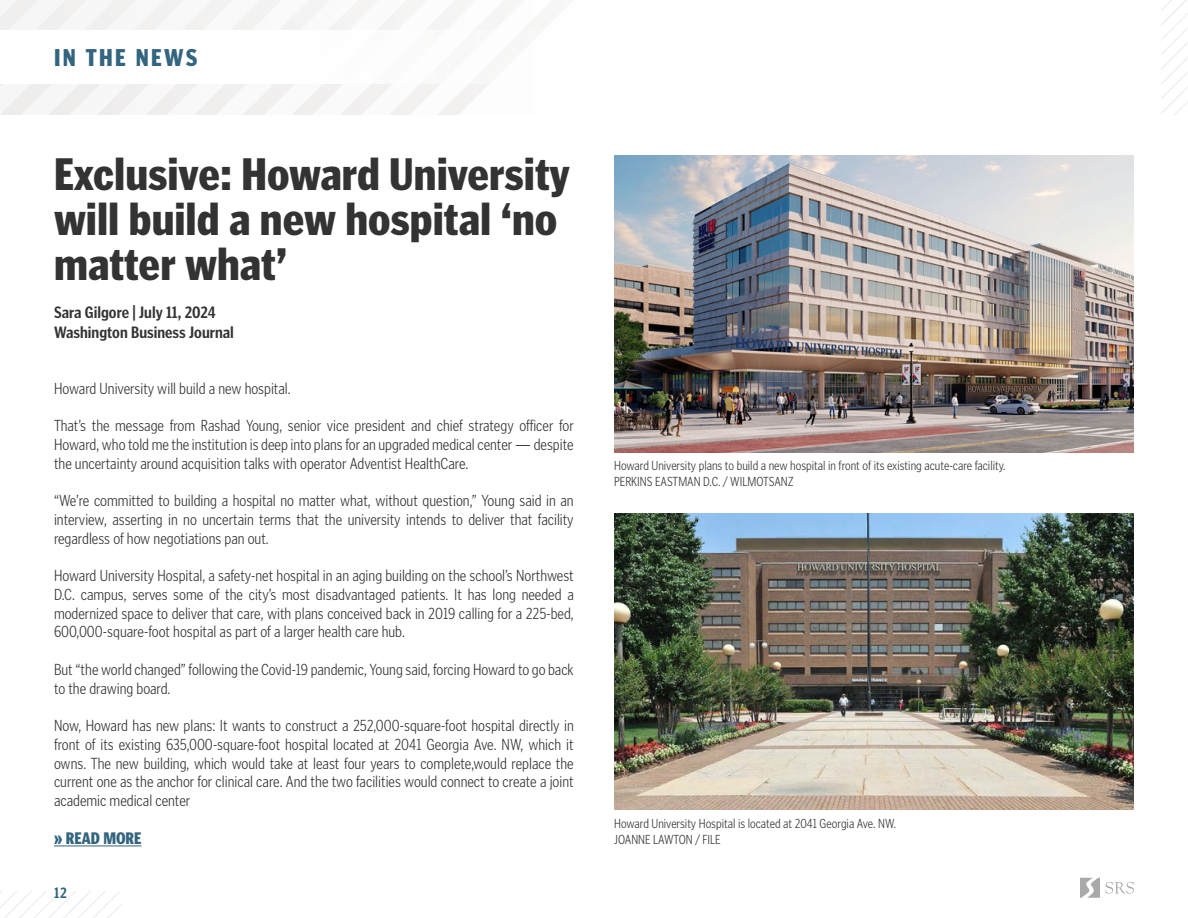
<style>
.page{position:relative;width:1188px;height:918px;background:#fff}
.page>*{position:absolute;margin:0;border:0;box-sizing:border-box;transform-origin:0 0}
.t1{font:900 45px/45px "Poynter Gothic Text Cond";color:#323332}
.t2{font:900 24px "Poynter Gothic Text Cond";letter-spacing:.1em;color:#33657f}
.t3{font:300 16.5px/18.8px "Poynter Gothic Text Cond";color:#323332;text-align:justify}
.t4{font:700 16.5px/19.8px "Poynter Gothic Text Cond";color:#323332}
.t5{font:900 16.5px "Poynter Gothic Text Cond";color:#33657f}
.t6{font:700 15px "Poynter Gothic Text Cond";color:#33657f}
.t7{font:300 13.5px/16.2px "Poynter Gothic Text Cond";color:#323332}
</style>
<div class="page">
<img style="left:614px;top:155px;width:520px;height:297px">
<img style="left:614px;top:513px;width:520px;height:297px">
<svg style="left:0;top:891px;width:122px;height:27px"></svg>
<svg style="left:1080px;top:878px;width:54px;height:20px"></svg>
<svg style="left:0;top:0;width:532px;height:115px"></svg>
<svg style="left:1161px;top:0;width:27px;height:115px"></svg>
<div style="left:0;top:30px;width:594px;height:54px;background:#fff"></div>
<hr style="left:54px;top:846px;width:87px;height:1px;background:#33657f">
<h2 class="t2" style="left:54px;top:44px;width:145px">IN THE NEWS</h2>
<h1 class="t1" style="left:54px;top:152px;width:517px">Exclusive: Howard University will build a new hospital ‘no matter what’</h1>
<p class="t4" style="left:54px;top:303px;width:181px">Sara Gilgore | July 11, 2024<br>Washington Business Journal</p>
<p class="t3" style="left:54px;top:379px;width:238px">Howard University will build a new hospital.</p>
<p class="t3" style="left:54px;top:416px;width:521px">That’s the message from Rashad Young, senior vice president and chief strategy officer for Howard, who told me the institution is deep into plans for an upgraded medical center — despite the uncertainty around acquisition talks with operator Adventist HealthCare.</p>
<p class="t3" style="left:54px;top:491px;width:521px">“We’re committed to building a hospital no matter what, without question,” Young said in an interview, asserting in no uncertain terms that the university intends to deliver that facility regardless of how negotiations pan out.</p>
<p class="t3" style="left:54px;top:566px;width:521px">Howard University Hospital, a safety-net hospital in an aging building on the school’s Northwest D.C. campus, serves some of the city’s most disadvantaged patients. It has long needed a modernized space to deliver that care, with plans conceived back in 2019 calling for a 225-bed, 600,000-square-foot hospital as part of a larger health care hub.</p>
<p class="t3" style="left:54px;top:660px;width:521px">But “the world changed” following the Covid-19 pandemic, Young said, forcing Howard to go back to the drawing board.</p>
<p class="t3" style="left:54px;top:716px;width:521px">Now, Howard has new plans: It wants to construct a 252,000-square-foot hospital directly in front of its existing 635,000-square-foot hospital located at 2041 Georgia Ave. NW, which it owns. The new building, which would take at least four years to complete,would replace the current one as the anchor for clinical care. And the two facilities would connect to create a joint academic medical center</p>
<p class="t5" style="left:54px;top:829px;width:89px">» READ MORE</p>
<p class="t6" style="left:54px;top:884px;width:14px">12</p>
<p class="t7" style="left:614px;top:457px;width:393px">Howard University plans to build a new hospital in front of its existing acute-care facility.<br>PERKINS EASTMAN D.C. / WILMOTSANZ</p>
<p class="t7" style="left:614px;top:815px;width:283px">Howard University Hospital is located at 2041 Georgia Ave. NW.<br>JOANNE LAWTON / FILE</p>
</div>
